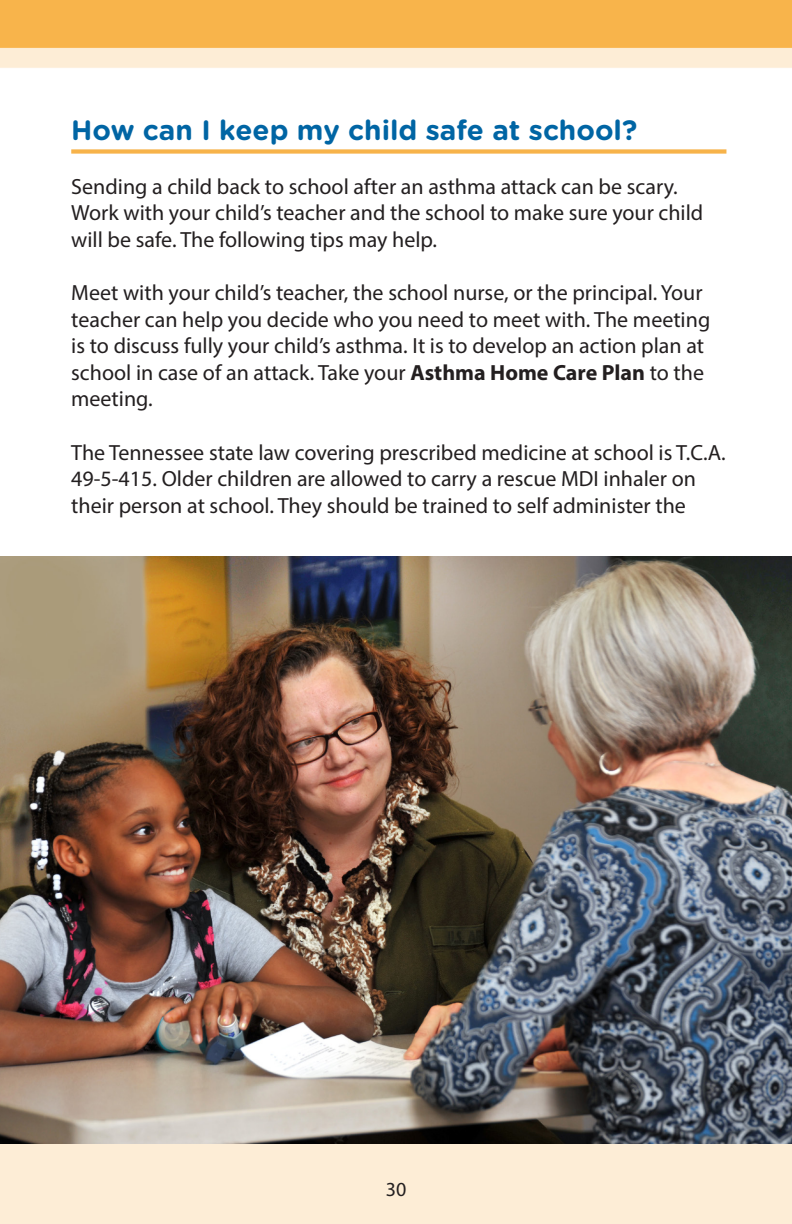
<style>
.page{position:relative;width:792px;height:1224px;background:#fff}
.page>*{position:absolute;margin:0;border:0;box-sizing:border-box;transform-origin:0 0}
.t1{font:700 28px "Gotham Rounded";color:#0065a4}
.t2{font:22px/26.6px "Myriad Pro";color:#231f20}
.t3{font:20px "Myriad Pro";color:#231f20}
.s1{font-weight:700}
</style>
<div class="page">
<img style="left:0;top:0;width:792px;height:1224px">
<div style="left:71px;top:149px;width:655px;height:5px;background:#f7b34a"></div>
<img style="left:0;top:556px;width:792px;height:588px">
<p class="t1" style="left:71px;top:110px;width:568px">How can I keep my child safe at school?</p>
<p class="t2" style="left:71px;top:173px;width:634px">Sending a child back to school after an asthma attack can be scary.<br>Work with your child’s teacher and the school to make sure your child will be safe. The following tips may help.</p>
<p class="t2" style="left:71px;top:279px;width:641px">Meet with your child’s teacher, the school nurse, or the principal. Your teacher can help you decide who you need to meet with. The meeting is to discuss fully your child’s asthma. It is to develop an action plan at school in case of an attack. Take your <span class="s1">Asthma Home Care Plan</span> to the meeting.</p>
<p class="t2" style="left:71px;top:439px;width:656px">The Tennessee state law covering prescribed medicine at school is T.C.A.<br>49-5-415. Older children are allowed to carry a rescue MDI inhaler on their person at school. They should be trained to self administer the</p>
<p class="t3" style="left:386px;top:1177px;width:22px">30</p>
</div>
